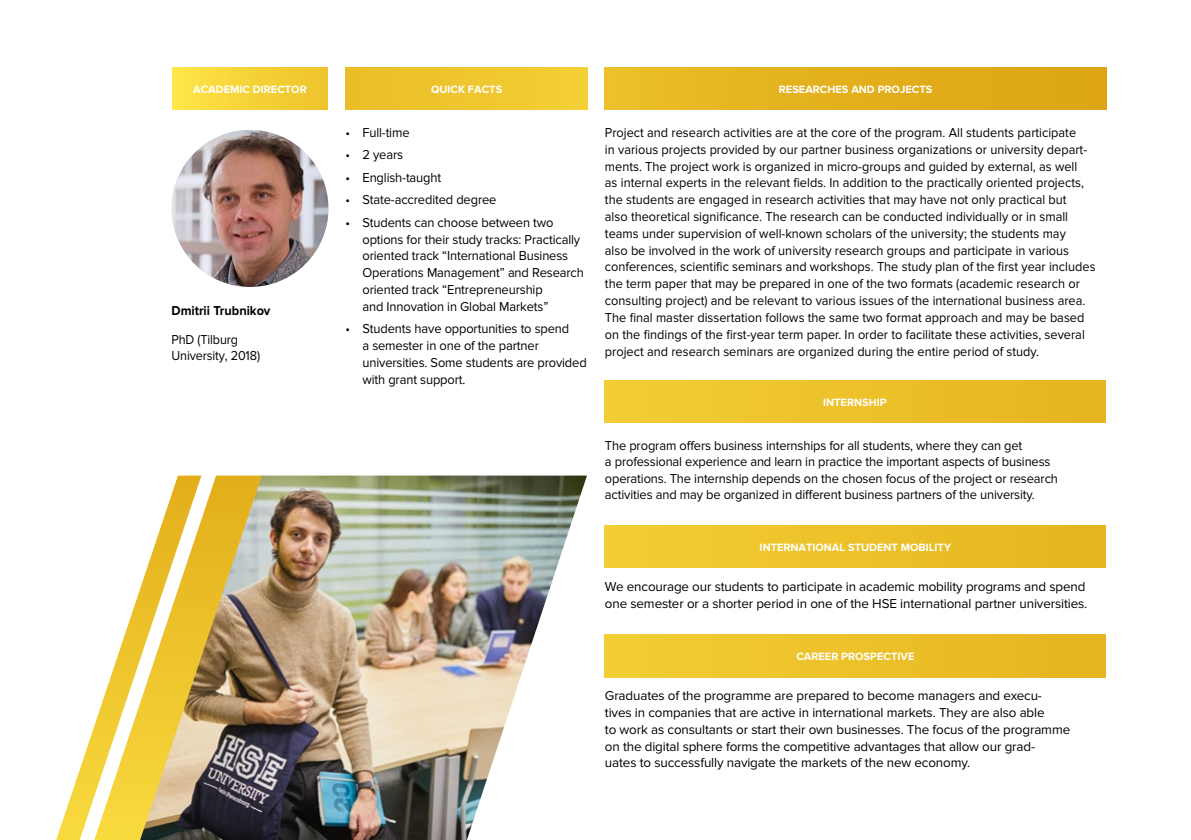
<style>
.page{position:relative;width:1191px;height:840px;background:#fff}
.page>*{position:absolute;margin:0;border:0;box-sizing:border-box;transform-origin:0 0}
.t1{font:13.4px/16.8px "Proxima Nova";letter-spacing:-.01em;color:#000;scale:.95 1}
.t2{font:13.4px/16.8px "Proxima Nova";letter-spacing:-.01em;color:#000;scale:.96 1}
.t3{font:13.4px/16.8px "Proxima Nova";letter-spacing:-.01em;color:#000}
.t4{font:13.4px/16.8px "Proxima Nova";letter-spacing:-.01em;color:#000;scale:.94 1}
.t5{font:700 13.4px "Proxima Nova";color:#000;scale:.95 1}
.t6{font:700 11px "Proxima Nova";color:#fff}
</style>
<div class="page">
<img style="left:171px;top:130px;width:157px;height:157px;border-radius:78px">
<img style="left:262px;top:475px;width:325px;height:364px">
<div style="left:172px;top:67px;width:156px;height:43px;background:linear-gradient(to right,#ffe547,#edc22c)"></div>
<svg style="left:56px;top:727px;width:38px;height:112px"></svg>
<svg style="left:94px;top:475px;width:168px;height:364px"></svg>
<div style="left:345px;top:67px;width:243px;height:43px;background:#efc62f"></div>
<div style="left:605px;top:67px;width:501px;height:43px;background:linear-gradient(to right,#eabe28,#dca313)"></div>
<div style="left:604px;top:380px;width:501px;height:42px;background:#ecc12a"></div>
<div style="left:605px;top:525px;width:500px;height:42px;background:#ecc12a"></div>
<div style="left:605px;top:634px;width:500px;height:42px;background:#ecc12a"></div>
<p class="t6" style="left:193px;top:83px;width:115px">ACADEMIC DIRECTOR</p>
<p class="t6" style="left:431px;top:83px;width:73px">QUICK FACTS</p>
<p class="t5" style="left:171px;top:303px;width:106px">Dmitrii Trubnikov</p>
<p class="t4" style="left:171px;top:331px;width:96px">PhD (Tilburg<br>University, 2018)</p>
<p class="t2" style="left:345px;top:124px;width:68px">• Full-time</p>
<p class="t2" style="left:345px;top:147px;width:62px">• 2 years</p>
<p class="t2" style="left:345px;top:169px;width:101px">• English-taught</p>
<p class="t2" style="left:345px;top:191px;width:159px">• State-accredited degree</p>
<p class="t2" style="left:362px;top:214px;width:232px;text-indent:-17px">• Students can choose between two options for their study tracks: Practically oriented track “International Business Operations Management” and Research oriented track “Entrepreneurship<br>and Innovation in Global Markets”</p>
<p class="t2" style="left:362px;top:320px;width:235px;text-indent:-17px">• Students have opportunities to spend<br>a semester in one of the partner universities. Some students are provided with grant support.</p>
<p class="t6" style="left:779px;top:83px;width:155px">RESEARCHES AND PROJECTS</p>
<p class="t1" style="left:605px;top:124px;width:518px">Project and research activities are at the core of the program. All students participate<br>in various projects provided by our partner business organizations or university depart&shy;ments. The project work is organized in micro-groups and guided by external, as well<br>as internal experts in the relevant fields. In addition to the practically oriented projects, the students are engaged in research activities that may have not only practical but<br>also theoretical significance. The research can be conducted individually or in small teams under supervision of well-known scholars of the university; the students may<br>also be involved in the work of university research groups and participate in various conferences, scientific seminars and workshops. The study plan of the first year includes the term paper that may be prepared in one of the two formats (academic research or consulting project) and be relevant to various issues of the international business area.<br>The final master dissertation follows the same two format approach and may be based on the findings of the first-year term paper. In order to facilitate these activities, several project and research seminars are organized during the entire period of study.</p>
<p class="t6" style="left:823px;top:395px;width:65px">INTERNSHIP</p>
<p class="t2" style="left:605px;top:437px;width:473px">The program offers business internships for all students, where they can get<br>a professional experience and learn in practice the important aspects of business operations. The internship depends on the chosen focus of the project or research activities and may be organized in different business partners of the university.</p>
<p class="t6" style="left:759px;top:540px;width:193px">INTERNATIONAL STUDENT MOBILITY</p>
<p class="t3" style="left:605px;top:578px;width:484px">We encourage our students to participate in academic mobility programs and spend one semester or a shorter period in one of the HSE international partner universities.</p>
<p class="t6" style="left:796px;top:650px;width:120px">CAREER PROSPECTIVE</p>
<p class="t3" style="left:605px;top:687px;width:467px">Graduates of the programme are prepared to become managers and execu&shy;tives in companies that are active in international markets. They are also able<br>to work as consultants or start their own businesses. The focus of the programme on the digital sphere forms the competitive advantages that allow our grad-<br>uates to successfully navigate the markets of the new economy.</p>
</div>
